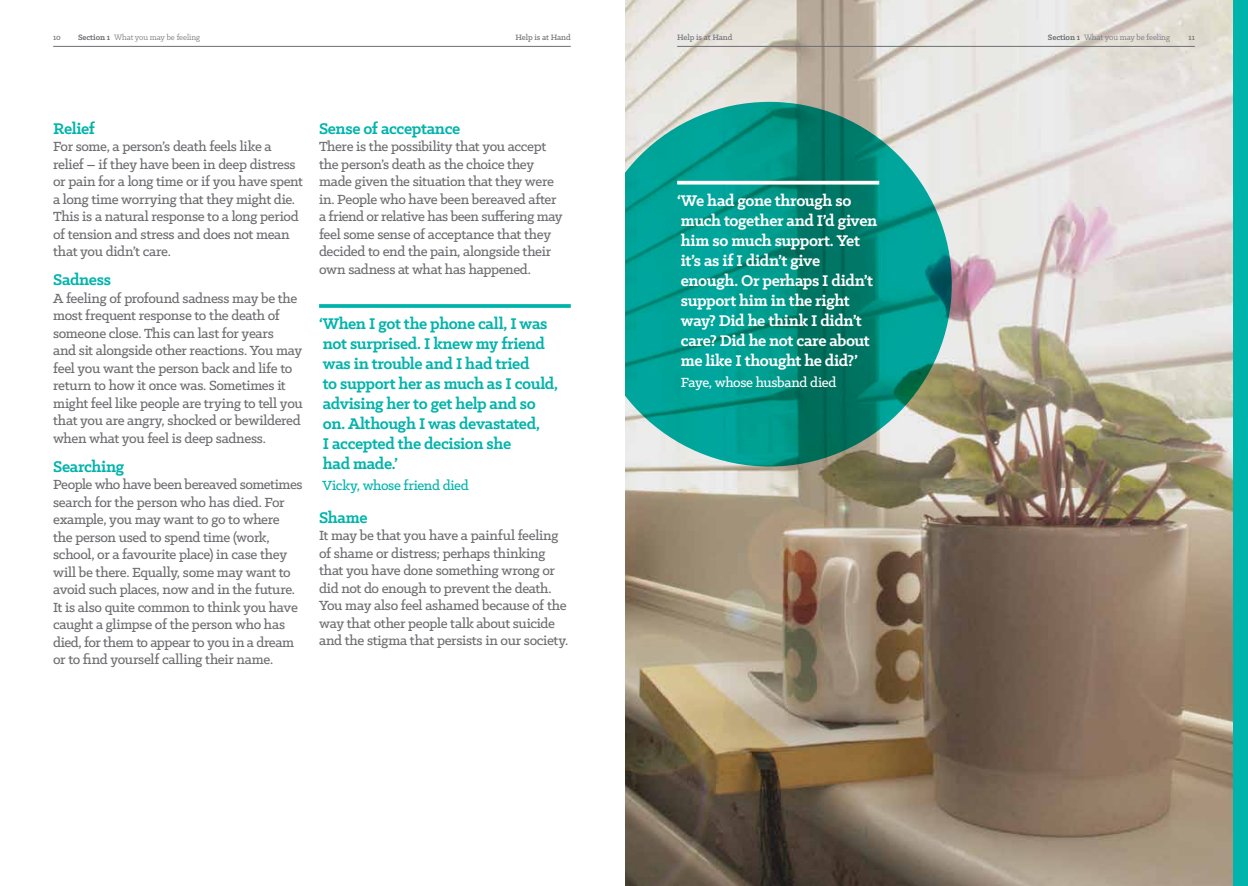
<style>
.page{position:relative;width:1248px;height:886px;background:#fff}
.page>*{position:absolute;margin:0;border:0;box-sizing:border-box;transform-origin:0 0}
.t1{font:700 17.5px/20px "Klinic Slab";letter-spacing:-.02em;color:#00b4ab}
.t2{font:700 17.5px/20px "Klinic Slab";letter-spacing:-.02em;color:#fff}
.t3{font:500 15px/17.5px "Klinic Slab";letter-spacing:-.025em;color:#6d6e71}
.t4{font:500 15px "Klinic Slab";letter-spacing:-.025em;color:#fff}
.t5{font:500 15px "Klinic Slab";letter-spacing:-.02em;color:#00b4ab}
.t6{font:8.75px "Klinic Slab";letter-spacing:-.01em;color:#6d6e71}
.t7{font:500 8.75px "Klinic Slab";letter-spacing:-.01em;color:#6d6e71}
.s1{font-weight:700}
</style>
<div class="page">
<img style="left:625px;top:0;width:608px;height:886px">
<svg style="left:587px;top:102px;width:364px;height:364px;background:#009284"></svg>
<div style="left:0;top:0;width:624px;height:886px;background:#fff"></div>
<div style="left:1233px;top:0;width:14px;height:886px;background:#00b4ab"></div>
<svg style="left:677px;top:181px;width:202px;height:4px"></svg>
<svg style="left:319px;top:304px;width:251px;height:4px"></svg>
<hr style="left:53px;top:46px;width:517px;height:1px;background:#6d6e71">
<hr style="left:677px;top:46px;width:517px;height:1px;background:#6d6e71">
<p class="t7" style="left:53px;top:31px;width:9px">10</p>
<p class="t6" style="left:78px;top:31px;width:124px"><span class="s1">Section 1</span> What you may be feeling</p>
<p class="t7" style="left:515px;top:31px;width:57px">Help is at Hand</p>
<p class="t7" style="left:677px;top:31px;width:57px">Help is at Hand</p>
<p class="t6" style="left:1047px;top:31px;width:124px"><span class="s1">Section 1</span> What you may be feeling</p>
<p class="t7" style="left:1188px;top:31px;width:8px">11</p>
<p class="t1" style="left:53px;top:118px;width:43px">Relief</p>
<p class="t3" style="left:53px;top:137px;width:251px">For some, a person’s death feels like a relief – if they have been in deep distress or pain for a long time or if you have spent a long time worrying that they might die.<br>This is a natural response to a long period of tension and stress and does not mean that you didn’t care.</p>
<p class="t1" style="left:53px;top:269px;width:59px">Sadness</p>
<p class="t3" style="left:53px;top:289px;width:251px">A feeling of profound sadness may be the most frequent response to the death of someone close. This can last for years<br>and sit alongside other reactions. You may feel you want the person back and life to return to how it once was. Sometimes it might feel like people are trying to tell you that you are angry, shocked or bewildered when what you feel is deep sadness.</p>
<p class="t1" style="left:53px;top:456px;width:73px">Searching</p>
<p class="t3" style="left:53px;top:475px;width:251px">People who have been bereaved sometimes search for the person who has died. For example, you may want to go to where the person used to spend time (work, school, or a favourite place) in case they will be there. Equally, some may want to avoid such places, now and in the future.<br>It is also quite common to think you have caught a glimpse of the person who has died, for them to appear to you in a dream or to find yourself calling their name.</p>
<p class="t1" style="left:319px;top:118px;width:143px">Sense of acceptance</p>
<p class="t3" style="left:319px;top:137px;width:245px">There is the possibility that you accept the person’s death as the choice they made given the situation that they were in. People who have been bereaved after a friend or relative has been suffering may feel some sense of acceptance that they decided to end the pain, alongside their own sadness at what has happened.</p>
<p class="t1" style="left:319px;top:313px;width:240px">‘When I got the phone call, I was not surprised. I knew my friend was in trouble and I had tried<br>to support her as much as I could, advising her to get help and so on. Although I was devastated,<br>I accepted the decision she<br>had made.’</p>
<p class="t5" style="left:322px;top:476px;width:148px">Vicky, whose friend died</p>
<p class="t1" style="left:319px;top:507px;width:50px">Shame</p>
<p class="t3" style="left:319px;top:526px;width:250px">It may be that you have a painful feeling of shame or distress; perhaps thinking that you have done something wrong or did not do enough to prevent the death.<br>You may also feel ashamed because of the way that other people talk about suicide and the stigma that persists in our society.</p>
<p class="t2" style="left:677px;top:190px;width:201px">‘We had gone through so much together and I’d given him so much support. Yet it’s as if I didn’t give enough. Or perhaps I didn’t support him in the right way? Did he think I didn’t care? Did he not care about me like I thought he did?’</p>
<p class="t4" style="left:680px;top:373px;width:157px">Faye, whose husband died</p>
</div>
